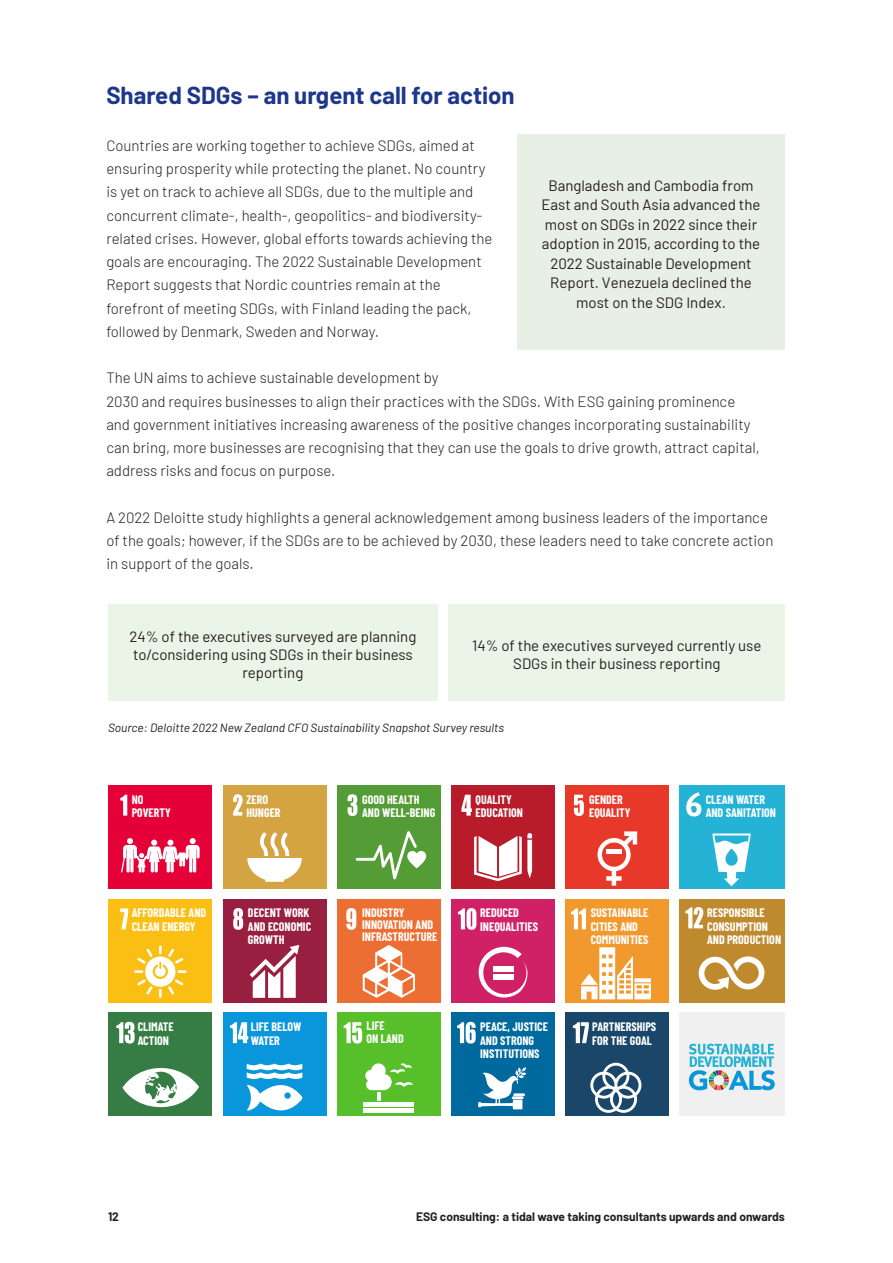
<style>
.page{position:relative;width:893px;height:1263px;background:#fff}
.page>*{position:absolute;margin:0;border:0;box-sizing:border-box;transform-origin:0 0}
.Title_1{font:700 24px "Barlow";color:#1c378c}
.Body_Copy{font:300 15px/23.2px "Barlow";color:#231f20}
.Table_Body_8pt{font:15px/19.5px "Barlow";color:#231f20;text-align:center}
.Table_Body_8pt-2{font:700 12px/13.5px "Barlow Condensed";color:#fff}
.Body_Copy-2{font:italic 12px "Barlow";color:#231f20}
.t1{font:700 12px "Barlow";color:#231f20}
</style>
<div class="page">
<div style="left:517px;top:134px;width:268px;height:216px;background:#e8efe4"></div>
<div style="left:108px;top:603px;width:330px;height:97px;background:#eaf4e7"></div>
<div style="left:449px;top:604px;width:336px;height:97px;background:#eaf4e7"></div>
<div style="left:108px;top:785px;width:104px;height:104px;background:#e60038"></div>
<div style="left:223px;top:785px;width:103px;height:104px;background:#d4a342"></div>
<div style="left:337px;top:785px;width:104px;height:104px;background:#549c36"></div>
<div style="left:451px;top:785px;width:104px;height:104px;background:#b81c2b"></div>
<div style="left:565px;top:785px;width:104px;height:104px;background:#e83829"></div>
<div style="left:680px;top:785px;width:105px;height:104px;background:#24b3d4"></div>
<div style="left:108px;top:899px;width:104px;height:104px;background:#fabf12"></div>
<div style="left:223px;top:899px;width:103px;height:104px;background:#991f40"></div>
<div style="left:337px;top:899px;width:104px;height:104px;background:#ed6e33"></div>
<div style="left:451px;top:899px;width:104px;height:104px;background:#d12166"></div>
<div style="left:565px;top:899px;width:104px;height:104px;background:#f2992e"></div>
<div style="left:680px;top:899px;width:105px;height:104px;background:#bf8a2e"></div>
<div style="left:108px;top:1012px;width:104px;height:104px;background:#367d45"></div>
<div style="left:223px;top:1012px;width:103px;height:104px;background:#0a96db"></div>
<div style="left:337px;top:1012px;width:104px;height:104px;background:#57bf29"></div>
<div style="left:451px;top:1012px;width:104px;height:104px;background:#00699e"></div>
<div style="left:565px;top:1012px;width:104px;height:104px;background:#1a4769"></div>
<div style="left:680px;top:1012px;width:105px;height:104px;background:#f0f0f0"></div>
<svg style="left:573px;top:1022px;width:16px;height:21px"></svg>
<svg style="left:590px;top:1063px;width:51px;height:50px"></svg>
<svg style="left:457px;top:1022px;width:19px;height:21px"></svg>
<svg style="left:478px;top:1067px;width:48px;height:42px"></svg>
<svg style="left:344px;top:1022px;width:18px;height:21px"></svg>
<hr style="left:363px;top:1103px;width:51px;height:4px;background:#fff">
<hr style="left:363px;top:1109px;width:51px;height:4px;background:#fff">
<svg style="left:365px;top:1063px;width:48px;height:37px"></svg>
<svg style="left:230px;top:1022px;width:18px;height:21px"></svg>
<svg style="left:247px;top:1063px;width:56px;height:48px"></svg>
<svg style="left:116px;top:1022px;width:19px;height:21px"></svg>
<svg style="left:122px;top:1068px;width:77px;height:39px"></svg>
<svg style="left:145px;top:1072px;width:32px;height:31px"></svg>
<svg style="left:120px;top:908px;width:8px;height:21px"></svg>
<svg style="left:134px;top:945px;width:53px;height:53px"></svg>
<svg style="left:233px;top:908px;width:10px;height:22px"></svg>
<svg style="left:250px;top:945px;width:49px;height:53px"></svg>
<svg style="left:346px;top:908px;width:10px;height:22px"></svg>
<svg style="left:363px;top:945px;width:52px;height:53px"></svg>
<svg style="left:458px;top:908px;width:18px;height:22px"></svg>
<svg style="left:479px;top:947px;width:49px;height:50px"></svg>
<svg style="left:571px;top:908px;width:15px;height:21px"></svg>
<svg style="left:581px;top:947px;width:70px;height:52px"></svg>
<svg style="left:574px;top:795px;width:10px;height:21px"></svg>
<svg style="left:597px;top:831px;width:40px;height:54px"></svg>
<div style="left:606px;top:849px;width:16px;height:5px;background:#fff"></div>
<svg style="left:686px;top:792px;width:15px;height:24px"></svg>
<svg style="left:712px;top:833px;width:39px;height:53px"></svg>
<svg style="left:461px;top:795px;width:11px;height:21px"></svg>
<svg style="left:474px;top:833px;width:58px;height:48px"></svg>
<svg style="left:348px;top:794px;width:9px;height:22px"></svg>
<svg style="left:356px;top:831px;width:70px;height:48px"></svg>
<svg style="left:233px;top:794px;width:10px;height:22px"></svg>
<svg style="left:247px;top:832px;width:55px;height:50px"></svg>
<svg style="left:685px;top:907px;width:18px;height:21px"></svg>
<svg style="left:698px;top:956px;width:67px;height:34px"></svg>
<svg style="left:120px;top:795px;width:7px;height:21px"></svg>
<svg style="left:121px;top:838px;width:79px;height:34px"></svg>
<svg style="left:689px;top:1044px;width:86px;height:46px"></svg>
<p class="Title_1" style="left:106px;top:78px;width:410px">Shared SDGs – an urgent call for action</p>
<p class="Body_Copy" style="left:106px;top:133px;width:388px">Countries are working together to achieve SDGs, aimed at ensuring prosperity while protecting the planet. No country is yet on track to achieve all SDGs, due to the multiple and concurrent climate-, health-, geopolitics- and biodiversity&shy;related crises. However, global efforts towards achieving the goals are encouraging. The 2022 Sustainable Development Report suggests that Nordic countries remain at the forefront of meeting SDGs, with Finland leading the pack, followed by Denmark, Sweden and Norway.</p>
<p class="Body_Copy" style="left:106px;top:365px;width:655px">The UN aims to achieve sustainable development by<br>2030 and requires businesses to align their practices with the SDGs. With ESG gaining prominence and government initiatives increasing awareness of the positive changes incorporating sustainability can bring, more businesses are recognising that they can use the goals to drive growth, attract capital, address risks and focus on purpose.</p>
<p class="Body_Copy" style="left:106px;top:505px;width:669px">A 2022 Deloitte study highlights a general acknowledgement among business leaders of the importance of the goals; however, if the SDGs are to be achieved by 2030, these leaders need to take concrete action in support of the goals.</p>
<p class="Table_Body_8pt" style="left:541px;top:175px;width:220px">Bangladesh and Cambodia from<br>East and South Asia advanced the most on SDGs in 2022 since their adoption in 2015, according to the<br>2022 Sustainable Development<br>Report. Venezuela declined the most on the SDG Index.</p>
<p class="Table_Body_8pt" style="left:130px;top:626px;width:288px;line-height:18px">24% of the executives surveyed are planning to/considering using SDGs in their business reporting</p>
<p class="Table_Body_8pt" style="left:472px;top:635px;width:291px;line-height:18px">14% of the executives surveyed currently use<br>SDGs in their business reporting</p>
<p class="Body_Copy-2" style="left:108px;top:719px;width:398px">Source: Deloitte 2022 New Zealand CFO Sustainability Snapshot Survey results</p>
<p class="Table_Body_8pt-2" style="left:132px;top:792px;width:13px">NO</p>
<p class="Table_Body_8pt-2" style="left:132px;top:805px;width:41px">P0VERTY</p>
<p class="Table_Body_8pt-2" style="left:246px;top:792px;width:23px">ZERO</p>
<p class="Table_Body_8pt-2" style="left:246px;top:805px;width:36px">HUNGER</p>
<p class="Table_Body_8pt-2" style="left:362px;top:792px;width:75px">GOOD HEALTH<br>AND WELL-BEING</p>
<p class="Table_Body_8pt-2" style="left:476px;top:792px;width:49px">QUALITY<br>EDUCATION</p>
<p class="Table_Body_8pt-2" style="left:589px;top:792px;width:43px">GENDER<br>EQUALITY</p>
<p class="Table_Body_8pt-2" style="left:706px;top:792px;width:72px">CLEAN WATER<br>AND SANITATION</p>
<p class="Table_Body_8pt-2" style="left:132px;top:906px;width:76px">AFFORDABLE AND<br>CLEAN ENERGY</p>
<p class="Table_Body_8pt-2" style="left:248px;top:906px;width:65px">DECENT WORK<br>AND ECONOMIC<br>GROWTH</p>
<p class="Table_Body_8pt-2" style="left:362px;top:906px;width:77px;line-height:12px">INDUSTRY<br>INNOVATION AND<br>INFRASTRUCTURE</p>
<p class="Table_Body_8pt-2" style="left:480px;top:906px;width:59px">REDUCED<br>INEQUALITIES</p>
<p class="Table_Body_8pt-2" style="left:591px;top:906px;width:59px">SUSTAINABLE<br>CITIES AND<br>COMMUNITIES</p>
<p class="Table_Body_8pt-2" style="left:707px;top:906px;width:75px">RESPONSIBLE<br>CONSUMPTION<br>AND PRODUCTION</p>
<p class="Table_Body_8pt-2" style="left:138px;top:1019px;width:37px">CLIMATE<br>ACTION</p>
<p class="Table_Body_8pt-2" style="left:251px;top:1019px;width:52px">LIFE BELOW<br>WATER</p>
<p class="Table_Body_8pt-2" style="left:367px;top:1018px;width:20px">LIFE</p>
<p class="Table_Body_8pt-2" style="left:367px;top:1032px;width:39px">ON LAND</p>
<p class="Table_Body_8pt-2" style="left:480px;top:1019px;width:69px">PEACE, JUSTICE<br>AND STRONG<br>INSTITUTIONS</p>
<p class="Table_Body_8pt-2" style="left:592px;top:1019px;width:66px">PARTNERSHIPS<br>FOR THE GOAL</p>
<p class="t1" style="left:108px;top:1208px;width:12px">12</p>
<p class="t1" style="left:416px;top:1208px;width:370px">ESG consulting: a tidal wave taking consultants upwards and onwards</p>
</div>
